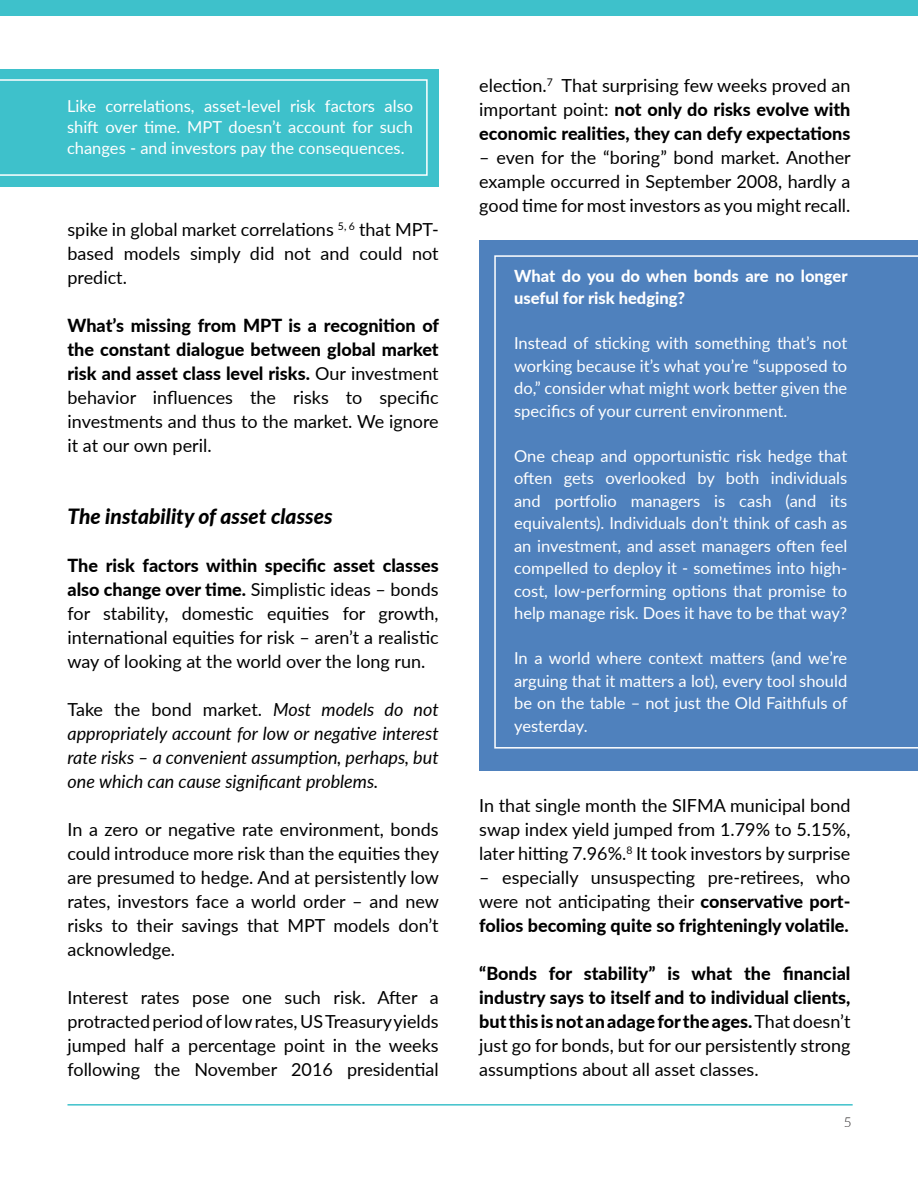
<style>
.page{position:relative;width:918px;height:1188px;background:#fff}
.page>*{position:absolute;margin:0;border:0;box-sizing:border-box;transform-origin:0 0}
.t1{font:italic 800 21px "Lato";color:#000}
.t2{font:18px/24px "Lato";color:#000;text-align:justify}
.t3{font:800 18px/24px "Lato";color:#000;text-align:justify}
.t4{font:italic 18px/24px "Lato";color:#000;text-align:justify}
.t5{font:16.5px/22.5px "Lato";color:#fff;text-align:justify}
.t6{font:800 16.5px/22.5px "Lato";color:#fff}
.t7{font:300 13.5px "Lato";color:#231f20}
.s1{font-weight:800}
.s2{font-style:normal}
.s3{font-weight:400}
</style>
<div class="page">
<div style="left:1px;top:0;width:917px;height:16px;background:#3ec1cb"></div>
<hr style="left:68px;top:1104px;width:785px;height:2px;background:#3ec1cb">
<div style="left:0;top:69px;width:439px;height:117px;background:#3ec1cb"></div>
<svg style="left:0;top:79px;width:428px;height:97px"></svg>
<div style="left:479px;top:241px;width:439px;height:530px;background:#4f81bd"></div>
<svg style="left:494px;top:255px;width:424px;height:494px"></svg>
<p class="t5" style="left:67px;top:94px;width:348px;line-height:21px">Like correlations, asset-level risk factors also shift over time. MPT doesn’t account for such changes - and investors pay the consequences.</p>
<p class="t2" style="left:68px;top:216px;width:373px">spike in global market correlations <sup>5,</sup> <sup>6</sup> that MPT&shy;based models simply did not and could not predict.</p>
<p class="t2" style="left:68px;top:312px;width:373px"><span class="s1">What’s missing from MPT is a recognition of the constant dialogue between global market risk and asset class level risks.</span> Our investment behavior influences the risks to specific investments and thus to the market. We ignore it at our own peril.</p>
<p class="t1" style="left:68px;top:500px;width:267px">The instability of asset classes</p>
<p class="t2" style="left:68px;top:552px;width:373px"><span class="s1">The risk factors within specific asset classes also change over time.</span> Simplistic ideas – bonds for stability, domestic equities for growth, international equities for risk – aren’t a realistic way of looking at the world over the long run.</p>
<p class="t4" style="left:68px;top:696px;width:373px"><span class="s2">Take the bond market.</span> Most models do not appropriately account for low or negative interest rate risks – a convenient assumption, perhaps, but one which can cause significant problems.</p>
<p class="t2" style="left:68px;top:816px;width:373px">In a zero or negative rate environment, bonds could introduce more risk than the equities they are presumed to hedge. And at persistently low rates, investors face a world order – and new risks to their savings that MPT models don’t acknowledge.</p>
<p class="t2" style="left:68px;top:984px;width:373px">Interest rates pose one such risk. After a protracted period of low rates, US Treasury yields jumped half a percentage point in the weeks following the November 2016 presidential</p>
<p class="t3" style="left:479px;top:72px;width:373px"><span class="s3">election.</span><sup>7</sup> <span class="s3">That surprising few weeks proved an important point:</span> not only do risks evolve with economic realities, they can defy expectations</p>
<p class="t2" style="left:479px;top:144px;width:373px">– even for the “boring” bond market. Another example occurred in September 2008, hardly a good time for most investors as you might recall.</p>
<p class="t6" style="left:514px;top:264px;width:335px">What do you do when bonds are no longer useful for risk hedging?</p>
<p class="t5" style="left:514px;top:331px;width:335px">Instead of sticking with something that’s not working because it’s what you’re “supposed to do,” consider what might work better given the specifics of your current environment.</p>
<p class="t5" style="left:514px;top:444px;width:335px">One cheap and opportunistic risk hedge that often gets overlooked by both individuals and portfolio managers is cash (and its equivalents). Individuals don’t think of cash as an investment, and asset managers often feel compelled to deploy it - sometimes into high&shy;cost, low-performing options that promise to help manage risk. Does it have to be that way?</p>
<p class="t5" style="left:514px;top:646px;width:335px">In a world where context matters (and we’re arguing that it matters a lot), every tool should be on the table – not just the Old Faithfuls of yesterday.</p>
<p class="t2" style="left:479px;top:792px;width:373px">In that single month the SIFMA municipal bond swap index yield jumped from 1.79% to 5.15%, later hitting 7.96%.<sup>8</sup> It took investors by surprise</p>
<p class="t2" style="left:479px;top:864px;width:373px">– especially unsuspecting pre-retirees, who were not anticipating their <span class="s1">conservative port&shy;folios becoming quite so frighteningly volatile.</span></p>
<p class="t3" style="left:479px;top:960px;width:373px">“Bonds for stability” is what the financial industry says to itself and to individual clients, but this is not an adage for the ages. <span class="s3">That doesn’t just go for bonds, but for our persistently strong assumptions about all asset classes.</span></p>
<p class="t7" style="left:844px;top:1113px;width:9px">5</p>
</div>
